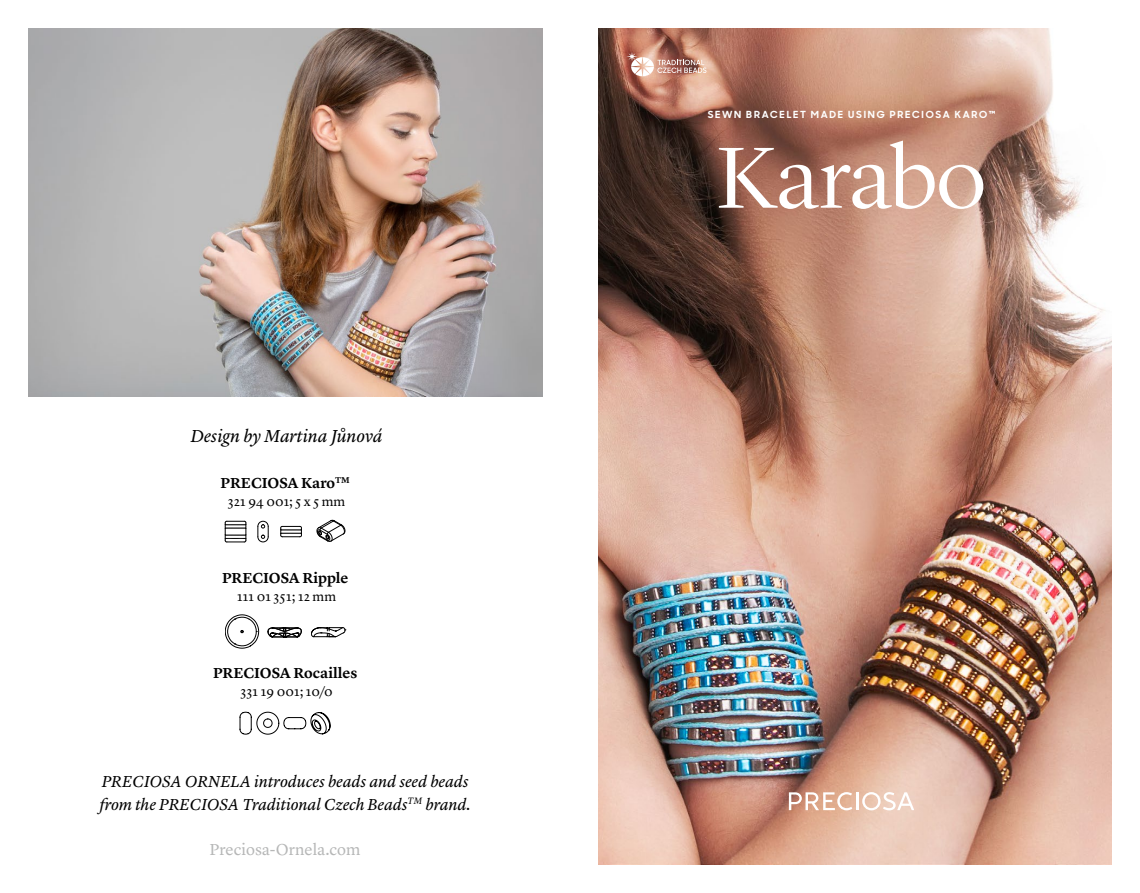
<style>
.page{position:relative;width:1140px;height:893px;background:#fff}
.page>*{position:absolute;margin:0;border:0;box-sizing:border-box;transform-origin:0 0}
.t1{font:300 90px "Lyon Display";letter-spacing:-.02em;color:#fff;scale:1.05 1}
.t2{font:italic 18px "Lyon Text";color:#000}
.t3{font:italic 16.5px/22.5px "Lyon Text";letter-spacing:-.005em;color:#000}
.t4{font:16.5px "Lyon Text";color:#b6b7b7}
.t5{font:600 15px "Lyon Text";color:#000}
.t6{font:13.5px "Lyon Text";letter-spacing:.01em;color:#000}
.t7{font:700 9.75px "Sharp Sans Display No 1";letter-spacing:.17em;color:#fff;scale:1.05 1}
</style>
<div class="page">
<img style="left:598px;top:28px;width:513px;height:836px">
<hr style="left:855px;top:792px;width:3px;height:18px;background:#fff">
<svg style="left:862px;top:792px;width:52px;height:18px"></svg>
<svg style="left:789px;top:792px;width:63px;height:18px"></svg>
<svg style="left:626px;top:52px;width:80px;height:24px"></svg>
<svg style="left:240px;top:712px;width:11px;height:22px"></svg>
<svg style="left:257px;top:712px;width:73px;height:22px"></svg>
<svg style="left:311px;top:627px;width:35px;height:10px"></svg>
<svg style="left:225px;top:615px;width:34px;height:33px"></svg>
<svg style="left:268px;top:628px;width:34px;height:10px"></svg>
<svg style="left:225px;top:521px;width:22px;height:22px"></svg>
<svg style="left:258px;top:521px;width:11px;height:21px"></svg>
<svg style="left:317px;top:520px;width:28px;height:22px"></svg>
<svg style="left:280px;top:526px;width:22px;height:11px"></svg>
<img style="left:28px;top:28px;width:515px;height:368px">
<p class="t2" style="left:190px;top:422px;width:193px">Design by Martina Jůnová</p>
<p class="t5" style="left:221px;top:472px;width:131px">PRECIOSA Karo<sup>TM</sup></p>
<p class="t6" style="left:228px;top:492px;width:119px">321 94 001; 5 x 5 mm</p>
<p class="t5" style="left:222px;top:566px;width:128px">PRECIOSA Ripple</p>
<p class="t6" style="left:237px;top:586px;width:101px">111 01 351; 12 mm</p>
<p class="t5" style="left:213px;top:661px;width:146px">PRECIOSA Rocailles</p>
<p class="t6" style="left:240px;top:681px;width:94px">331 19 001; 10/0</p>
<p class="t3" style="left:99px;top:769px;width:373px">PRECIOSA ORNELA introduces beads and seed beads from the PRECIOSA Traditional Czech Beads<sup>TM</sup> brand.</p>
<p class="t4" style="left:209px;top:836px;width:152px">Preciosa-Ornela.com</p>
<p class="t7" style="left:707px;top:106px;width:188px">SEWN BRACELET MADE USING PRECI</p>
<p class="t7" style="left:925px;top:106px;width:17px">OSA</p>
<p class="t7" style="left:954px;top:106px;width:40px">KARO™</p>
<h1 class="t1" style="left:716px;top:113px;width:259px">Karabo</h1>
</div>
